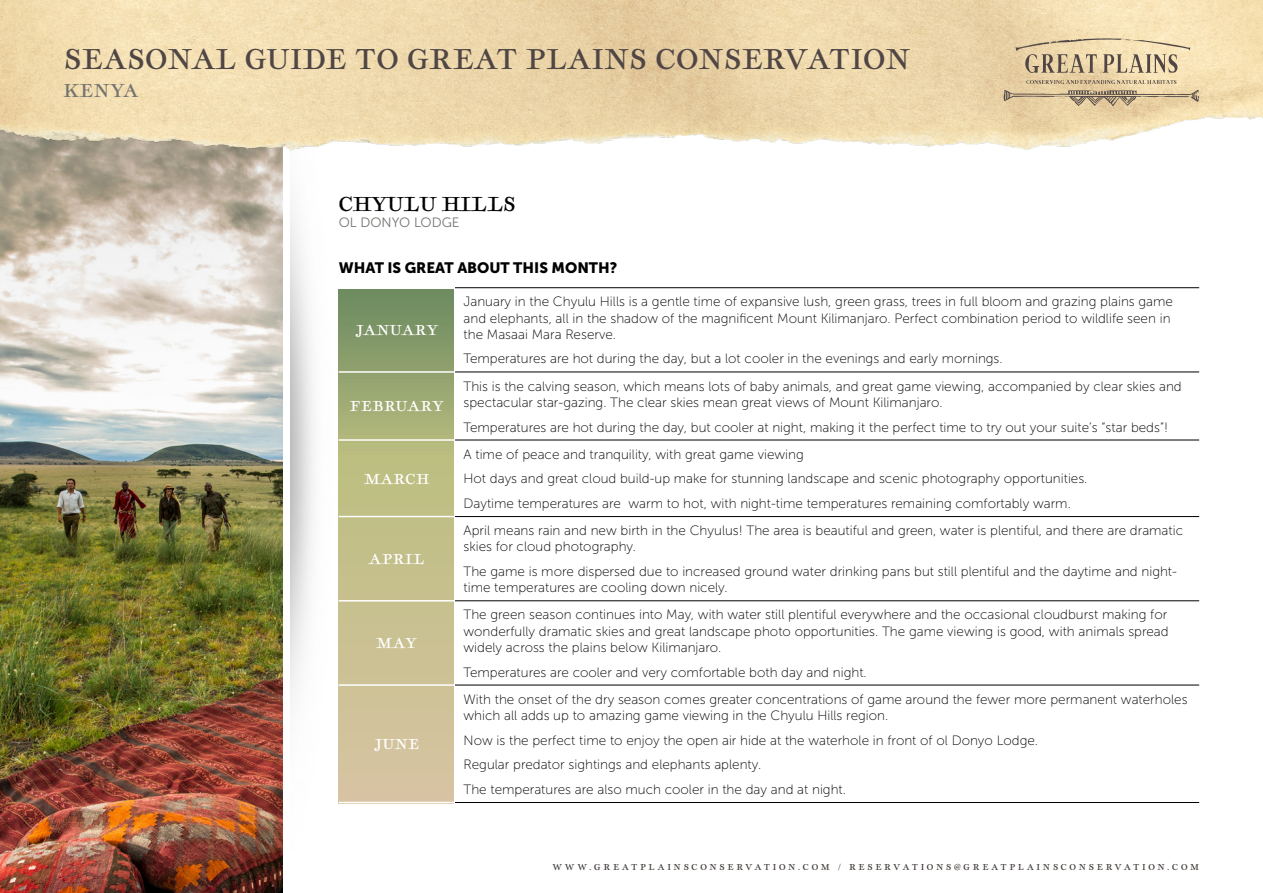
<style>
.page{position:relative;width:1263px;height:893px;background:#fff}
.page>*{position:absolute;margin:0;border:0;box-sizing:border-box;transform-origin:0 0}
.t1{font:30px "Geographica";letter-spacing:.02em;color:#4f4645}
.t2{font:21px "Geographica Hand";letter-spacing:.02em;color:#000}
.t3{font:19.5px "Geographica";letter-spacing:.02em;color:#737471}
.t4{font:15px "Geographica Hand";letter-spacing:.06em;color:#fff}
.t5{font:15px "Museo Sans 900";color:#000}
.t6{font:13.5px/16.2px "Museo Sans 100";color:#000}
.t7{font:13.5px "Museo Sans 300";color:#737471}
.t8{font:9px "Geographica";letter-spacing:.3em;color:#3d3936}
</style>
<div class="page">
<img style="left:290px;top:204px;width:106px;height:600px">
<img style="left:0;top:180px;width:283px;height:713px">
<svg style="left:339px;top:289px;width:114px;height:513px;background:#b7b786"></svg>
<hr style="left:339px;top:371px;width:116px;height:2px;background:#fff">
<hr style="left:339px;top:439px;width:116px;height:2px;background:#fff">
<hr style="left:339px;top:516px;width:116px;height:1px;background:#fff">
<hr style="left:339px;top:600px;width:116px;height:1px;background:#fff">
<hr style="left:339px;top:684px;width:116px;height:2px;background:#fff">
<hr style="left:339px;top:802px;width:116px;height:1px;background:#fff">
<hr style="left:455px;top:372px;width:744px;height:1px;background:#000">
<hr style="left:455px;top:440px;width:744px;height:1px;background:#000">
<hr style="left:455px;top:516px;width:744px;height:1px;background:#000">
<hr style="left:455px;top:600px;width:744px;height:1px;background:#000">
<hr style="left:455px;top:685px;width:744px;height:1px;background:#000">
<hr style="left:455px;top:802px;width:744px;height:1px;background:#000">
<hr style="left:455px;top:287px;width:744px;height:1px;background:#000">
<img style="left:0;top:0;width:1263px;height:180px">
<svg style="left:1026px;top:80px;width:150px;height:4px"></svg>
<svg style="left:1003px;top:90px;width:197px;height:16px;background:#c6b18e"></svg>
<svg style="left:1015px;top:38px;width:175px;height:35px;background:#d4c19d"></svg>
<h1 class="t1" style="left:64px;top:41px;width:848px">SEASONAL GUIDE TO GREAT PLAINS CONSERVATION</h1>
<h3 class="t3" style="left:64px;top:79px;width:76px">KENYA</h3>
<h2 class="t2" style="left:339px;top:189px;width:178px">CHYULU HILLS</h2>
<p class="t7" style="left:339px;top:215px;width:122px">OL DONYO LODGE</p>
<p class="t5" style="left:339px;top:259px;width:280px">WHAT IS GREAT ABOUT THIS MONTH?</p>
<p class="t4" style="left:356px;top:319px;width:84px">JANUARY</p>
<p class="t4" style="left:350px;top:396px;width:95px">FEBRUARY</p>
<p class="t4" style="left:365px;top:468px;width:66px">MARCH</p>
<p class="t4" style="left:369px;top:548px;width:57px">APRIL</p>
<p class="t4" style="left:377px;top:633px;width:41px">MAY</p>
<p class="t4" style="left:374px;top:733px;width:46px">JUNE</p>
<p class="t6" style="left:463px;top:294px;width:711px">January in the Chyulu Hills is a gentle time of expansive lush, green grass, trees in full bloom and grazing plains game and elephants, all in the shadow of the magnificent Mount Kilimanjaro. Perfect combination period to wildlife seen in the Masaai Mara Reserve.</p>
<p class="t6" style="left:463px;top:351px;width:541px">Temperatures are hot during the day, but a lot cooler in the evenings and early mornings.</p>
<p class="t6" style="left:463px;top:378px;width:720px">This is the calving season, which means lots of baby animals, and great game viewing, accompanied by clear skies and spectacular star-gazing. The clear skies mean great views of Mount Kilimanjaro.</p>
<p class="t6" style="left:463px;top:419px;width:706px">Temperatures are hot during the day, but cooler at night, making it the perfect time to try out your suite’s “star beds”!</p>
<p class="t6" style="left:463px;top:442px;width:625px;line-height:24.8px">A time of peace and tranquility, with great game viewing<br>Hot days and great cloud build-up make for stunning landscape and scenic photography opportunities.<br>Daytime temperatures are warm to hot, with night-time temperatures remaining comfortably warm.</p>
<p class="t6" style="left:463px;top:523px;width:721px">April means rain and new birth in the Chyulus! The area is beautiful and green, water is plentiful, and there are dramatic skies for cloud photography.</p>
<p class="t6" style="left:463px;top:563px;width:715px">The game is more dispersed due to increased ground water drinking pans but still plentiful and the daytime and night&shy;time temperatures are cooling down nicely.</p>
<p class="t6" style="left:463px;top:607px;width:707px;text-align:justify">The green season continues into May, with water still plentiful everywhere and the occasional cloudburst making for wonderfully dramatic skies and great landscape photo opportunities. The game viewing is good, with animals spread widely across the plains below Kilimanjaro.</p>
<p class="t6" style="left:463px;top:664px;width:405px">Temperatures are cooler and very comfortable both day and night.</p>
<p class="t6" style="left:463px;top:691px;width:725px">With the onset of the dry season comes greater concentrations of game around the fewer more permanent waterholes which all adds up to amazing game viewing in the Chyulu Hills region.</p>
<p class="t6" style="left:463px;top:728px;width:576px;line-height:24.8px">Now is the perfect time to enjoy the open air hide at the waterhole in front of ol Donyo Lodge.<br>Regular predator sightings and elephants aplenty.<br>The temperatures are also much cooler in the day and at night.</p>
<p class="t8" style="left:552px;top:861px;width:648px">WWW.GREATPLAINSCONSERVATION.COM / RESERVATIONS@GREATPLAINSCONSERVATION.COM</p>
</div>
